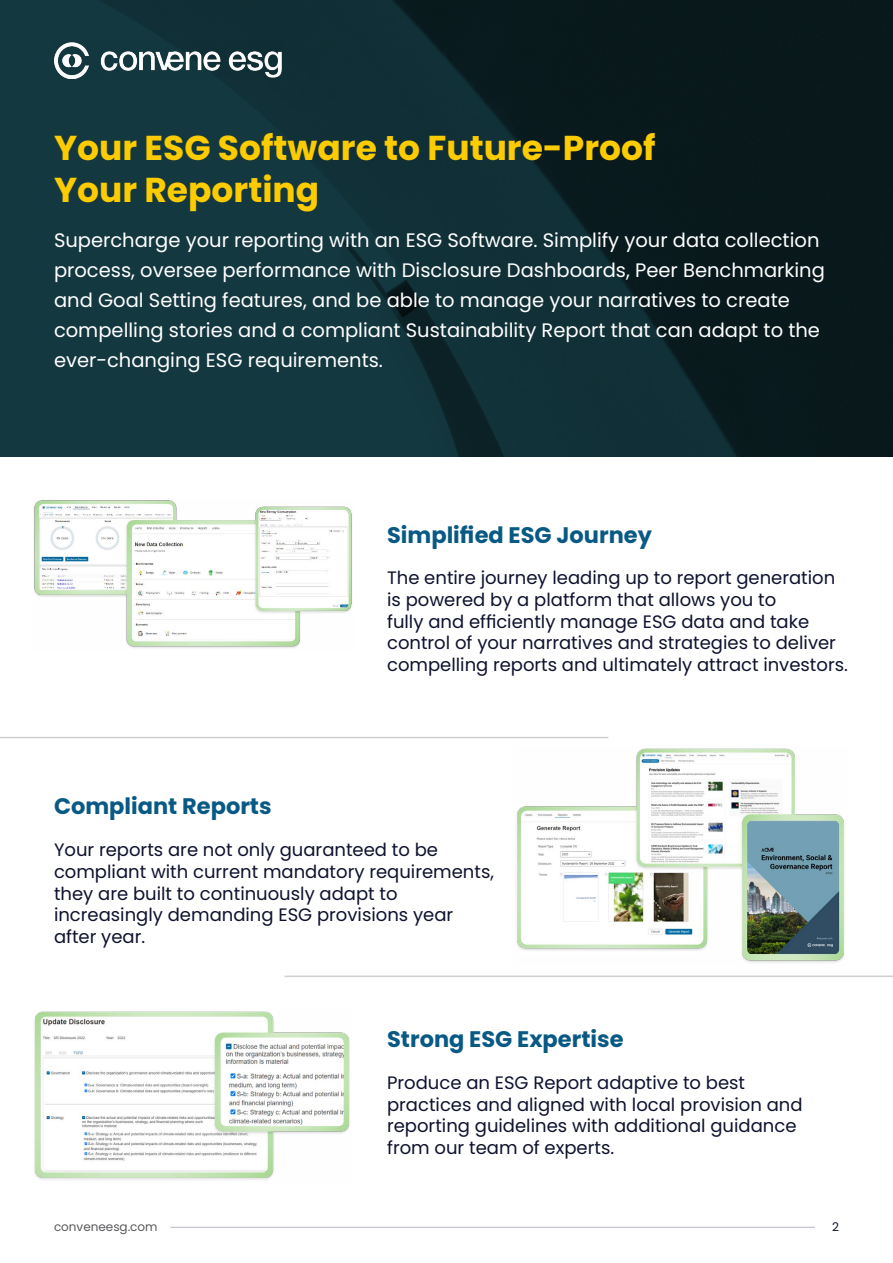
<style>
.page{position:relative;width:893px;height:1263px;background:#fff}
.page>*{position:absolute;margin:0;border:0;box-sizing:border-box;transform-origin:0 0}
.t1{font:700 34.5px/41.4px "Poppins";color:#fccb00}
.t2{font:700 22.5px "Poppins";color:#085984}
.t3{font:19.5px/30px "Poppins";color:#fff}
.t4{font:18px/21.6px "Poppins";color:#0e122e}
.t5{font:12px "Poppins";color:#58595b}
.t6{font:12px "Poppins";color:#0e122e}
</style>
<div class="page">
<img style="left:0;top:0;width:893px;height:457px">
<img style="left:55px;top:40px;width:229px;height:38px">
<hr style="left:170px;top:1227px;width:645px;height:1px;background:#b5b8ca">
<img style="left:34px;top:1011px;width:316px;height:169px">
<hr style="left:0;top:737px;width:608px;height:1px;background:#cdcfd0">
<hr style="left:285px;top:975px;width:608px;height:2px;background:#cdcfd0">
<img style="left:517px;top:748px;width:327px;height:215px">
<img style="left:34px;top:500px;width:318px;height:148px">
<h1 class="t1" style="left:54px;top:128px;width:603px">Your ESG Software to Future-Proof<br>Your Reporting</h1>
<p class="t3" style="left:54px;top:225px;width:772px">Supercharge your reporting with an ESG Software. Simplify your data collection process, oversee performance with Disclosure Dashboards, Peer Benchmarking and Goal Setting features, and be able to manage your narratives to create compelling stories and a compliant Sustainability Report that can adapt to the ever-changing ESG requirements.</p>
<p class="t2" style="left:387px;top:522px;width:266px">Simplified ESG Journey</p>
<p class="t4" style="left:387px;top:567px;width:462px">The entire journey leading up to report generation is powered by a platform that allows you to<br>fully and efficiently manage ESG data and take control of your narratives and strategies to deliver compelling reports and ultimately attract investors.</p>
<p class="t2" style="left:54px;top:793px;width:219px">Compliant Reports</p>
<p class="t4" style="left:54px;top:839px;width:441px">Your reports are not only guaranteed to be compliant with current mandatory requirements, they are built to continuously adapt to increasingly demanding ESG provisions year after year.</p>
<p class="t2" style="left:387px;top:1026px;width:238px">Strong ESG Expertise</p>
<p class="t4" style="left:387px;top:1072px;width:417px">Produce an ESG Report adaptive to best practices and aligned with local provision and reporting guidelines with additional guidance from our team of experts.</p>
<p class="t5" style="left:54px;top:1219px;width:105px">conveneesg.com</p>
<p class="t6" style="left:832px;top:1219px;width:8px">2</p>
</div>
